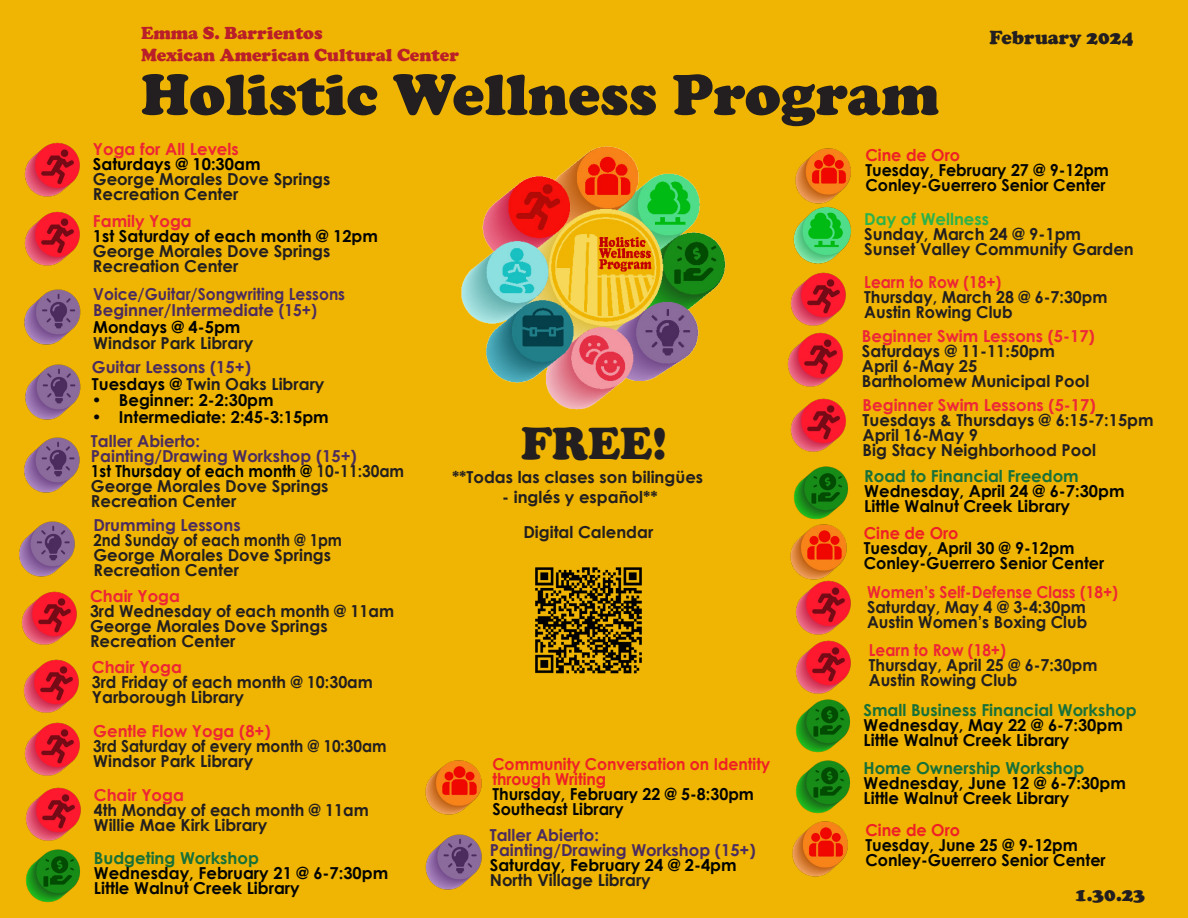
<style>
.page{position:relative;width:1188px;height:918px;background:#f0b502}
.page>*{position:absolute;margin:0;border:0;box-sizing:border-box;transform-origin:0 0}
.t1{font:900 60px "Cooper";color:#231f20}
.t2{font:900 46.5px "Cooper";color:#231f20}
.t3{font:900 19.5px "Cooper";color:#231f20}
.t4{font:900 18px "Cooper";color:#ba1f29}
.t5{font:700 16.5px/15px "Century Gothic";color:#231f20}
.t6{font:700 16.5px "Century Gothic";color:#040503}
.t7{font:700 16.5px "Century Gothic";color:#4b2c5e}
.t8{font:700 16.5px "Century Gothic";color:#187039}
.t9{font:700 16.5px "Century Gothic";color:#ed2535}
.t10{font:700 16.5px "Century Gothic";color:#ed2535;scale:.93 1}
.t11{font:700 16.5px/16.5px "Century Gothic";color:#4b2c5e;scale:.94 1}
.t12{font:700 16.5px "Century Gothic";color:#ed2738}
.t13{font:700 16.5px/15px "Century Gothic";color:#ee2026;scale:.95 1}
.t14{font:700 16.5px "Century Gothic";color:#000400;scale:.94 1}
.t15{font:700 16.5px "Century Gothic";color:#231f20;scale:.93 1}
.t16{font:700 16.5px "Century Gothic";color:#000}
.t17{font:700 16.5px "Century Gothic";color:#ee2026}
.t18{font:700 16.5px "Century Gothic";color:#000400}
.t19{font:700 16.5px "Century Gothic";color:#231f20;scale:.91 1}
.t20{font:700 16.5px "Century Gothic";color:#4a2b5f}
.t21{font:700 16.5px "Century Gothic";color:#2cb24b}
.s1{color:#4b2b5f}
.s2{color:#040503}
.s3{color:#231f20}
</style>
<div class="page">
<img style="left:461px;top:146px;width:265px;height:264px">
<img style="left:790px;top:272px;width:56px;height:54px">
<img style="left:25px;top:364px;width:56px;height:56px">
<img style="left:24px;top:289px;width:57px;height:56px">
<img style="left:19px;top:521px;width:56px;height:56px">
<img style="left:22px;top:591px;width:55px;height:54px">
<img style="left:425px;top:834px;width:57px;height:56px">
<img style="left:24px;top:437px;width:56px;height:56px">
<img style="left:793px;top:207px;width:58px;height:57px">
<img style="left:790px;top:398px;width:56px;height:54px">
<img style="left:24px;top:722px;width:55px;height:54px">
<img style="left:24px;top:211px;width:55px;height:55px">
<img style="left:535px;top:567px;width:107px;height:107px">
<img style="left:24px;top:142px;width:55px;height:55px">
<img style="left:425px;top:760px;width:57px;height:55px">
<img style="left:795px;top:148px;width:56px;height:56px">
<img style="left:23px;top:659px;width:56px;height:54px">
<img style="left:790px;top:524px;width:57px;height:53px">
<img style="left:25px;top:787px;width:56px;height:54px">
<img style="left:26px;top:849px;width:54px;height:54px">
<img style="left:794px;top:466px;width:54px;height:54px">
<img style="left:795px;top:640px;width:56px;height:113px">
<img style="left:796px;top:760px;width:54px;height:54px">
<img style="left:787px;top:332px;width:56px;height:55px">
<img style="left:795px;top:577px;width:56px;height:58px">
<img style="left:792px;top:821px;width:56px;height:56px">
<p class="t4" style="left:141px;top:23px;width:183px">Emma S. Barrientos</p>
<p class="t4" style="left:141px;top:44px;width:319px">Mexican American Cultural Center</p>
<p class="t1" style="left:141px;top:60px;width:800px">Holistic Wellness Program</p>
<p class="t3" style="left:990px;top:26px;width:145px">February 2024</p>
<p class="t9" style="left:93px;top:137px;width:147px">Yoga for All Levels</p>
<p class="t16" style="left:93px;top:152px;width:169px">Saturdays @ 10:30am</p>
<p class="t5" style="left:93px;top:171px;width:239px">George Morales Dove Springs<br>Recreation Center</p>
<p class="t9" style="left:93px;top:209px;width:100px">Family Yoga</p>
<p class="t6" style="left:93px;top:224px;width:287px">1st Saturday of each month @ 12pm</p>
<p class="t5" style="left:93px;top:243px;width:239px">George Morales Dove Springs<br>Recreation Center</p>
<p class="t11" style="left:93px;top:285px;width:269px">Voice/Guitar/Songwriting Lessons<br><span class="s1">Beginner/Intermediate (15+)</span></p>
<p class="t16" style="left:93px;top:314px;width:149px">Mondays @ 4-5pm</p>
<p class="t5" style="left:93px;top:335px;width:162px">Windsor Park Library</p>
<p class="t20" style="left:92px;top:355px;width:161px">Guitar Lessons (15+)</p>
<p class="t5" style="left:92px;top:376px;width:234px"><span class="s2">Tuesdays @</span> Twin Oaks Library</p>
<p class="t6" style="left:92px;top:388px;width:183px">• Beginner: 2-2:30pm</p>
<p class="t6" style="left:92px;top:404px;width:238px">• Intermediate: 2:45-3:15pm</p>
<p class="t7" style="left:91px;top:428px;width:111px">Taller Abierto:</p>
<p class="t7" style="left:91px;top:443px;width:267px">Painting/Drawing Workshop (15+)</p>
<p class="t14" style="left:91px;top:458px;width:335px">1st Thursday of each month @ <span class="s3">10-11:30am</span></p>
<p class="t5" style="left:91px;top:478px;width:239px">George Morales Dove Springs</p>
<p class="t5" style="left:91px;top:493px;width:147px">Recreation Center</p>
<p class="t7" style="left:93px;top:513px;width:149px">Drumming Lessons</p>
<p class="t19" style="left:93px;top:528px;width:275px">2nd Sunday of each month @ 1pm</p>
<p class="t5" style="left:93px;top:547px;width:239px">George Morales Dove Springs</p>
<p class="t5" style="left:93px;top:562px;width:147px">Recreation Center</p>
<p class="t9" style="left:90px;top:584px;width:92px">Chair Yoga</p>
<p class="t5" style="left:90px;top:603px;width:306px">3rd Wednesday of each month @ 11am</p>
<p class="t5" style="left:90px;top:618px;width:239px">George Morales Dove Springs</p>
<p class="t5" style="left:90px;top:633px;width:147px">Recreation Center</p>
<p class="t9" style="left:92px;top:654px;width:92px">Chair Yoga</p>
<p class="t5" style="left:92px;top:674px;width:283px">3rd Friday of each month @ 10:30am</p>
<p class="t5" style="left:92px;top:689px;width:154px">Yarborough Library</p>
<p class="t9" style="left:93px;top:719px;width:179px">Gentle Flow Yoga (8+)</p>
<p class="t15" style="left:93px;top:734px;width:317px">3rd Saturday of every month @ 10:30am</p>
<p class="t5" style="left:93px;top:753px;width:162px">Windsor Park Library</p>
<p class="t9" style="left:94px;top:783px;width:92px">Chair Yoga</p>
<p class="t5" style="left:94px;top:802px;width:276px">4th Monday of each month @ 11am</p>
<p class="t5" style="left:94px;top:817px;width:175px">Willie Mae Kirk Library</p>
<p class="t8" style="left:94px;top:846px;width:167px">Budgeting Workshop</p>
<p class="t6" style="left:94px;top:861px;width:296px">Wednesday, February 21 @ 6-7:30pm</p>
<p class="t6" style="left:94px;top:876px;width:207px">Little Walnut Creek Library</p>
<p class="t2" style="left:521px;top:416px;width:147px">FREE!</p>
<p class="t5" style="left:452px;top:469px;width:253px">**Todas las clases son bilingües</p>
<p class="t5" style="left:502px;top:489px;width:157px">- inglés y español**</p>
<p class="t5" style="left:523px;top:523px;width:132px">Digital Calendar</p>
<p class="t13" style="left:492px;top:755px;width:294px">Community Conversation on Identity through Writing</p>
<p class="t6" style="left:492px;top:781px;width:263px">Thursday, February 22 @ 5-8:30pm</p>
<p class="t6" style="left:492px;top:796px;width:133px">Southeast Library</p>
<p class="t7" style="left:490px;top:823px;width:111px">Taller Abierto:</p>
<p class="t7" style="left:490px;top:838px;width:267px">Painting/Drawing Workshop (15+)</p>
<p class="t18" style="left:490px;top:853px;width:248px">Saturday, February 24 @ 2-4pm</p>
<p class="t5" style="left:490px;top:872px;width:163px">North Village Library</p>
<p class="t17" style="left:865px;top:143px;width:96px">Cine de Oro</p>
<p class="t6" style="left:865px;top:158px;width:245px">Tuesday, February 27 @ 9-12pm</p>
<p class="t6" style="left:865px;top:173px;width:242px">Conley-Guerrero Senior Center</p>
<p class="t21" style="left:864px;top:206px;width:126px">Day of Wellness</p>
<p class="t5" style="left:864px;top:226px;width:218px">Sunday, March 24 @ 9-1pm</p>
<p class="t5" style="left:864px;top:241px;width:271px">Sunset Valley Community Garden</p>
<p class="t10" style="left:864px;top:269px;width:149px">Learn to Row (18+)</p>
<p class="t5" style="left:864px;top:288px;width:245px">Thursday, March 28 @ 6-7:30pm</p>
<p class="t5" style="left:864px;top:303px;width:150px">Austin Rowing Club</p>
<p class="t12" style="left:862px;top:324px;width:234px">Beginner Swim Lessons (5-17)</p>
<p class="t5" style="left:862px;top:343px;width:195px">Saturdays @ 11-11:50pm</p>
<p class="t5" style="left:862px;top:358px;width:117px">April 6-May 25</p>
<p class="t5" style="left:862px;top:373px;width:229px">Bartholomew Municipal Pool</p>
<p class="t12" style="left:863px;top:393px;width:234px">Beginner Swim Lessons (5-17)</p>
<p class="t5" style="left:863px;top:412px;width:293px">Tuesdays &amp; Thursdays @ 6:15-7:15pm</p>
<p class="t5" style="left:863px;top:427px;width:117px">April 16-May 9</p>
<p class="t5" style="left:863px;top:442px;width:235px">Big Stacy Neighborhood Pool</p>
<p class="t8" style="left:864px;top:463px;width:216px">Road to Financial Freedom</p>
<p class="t6" style="left:864px;top:478px;width:262px">Wednesday, April 24 @ 6-7:30pm</p>
<p class="t6" style="left:864px;top:493px;width:207px">Little Walnut Creek Library</p>
<p class="t17" style="left:864px;top:521px;width:96px">Cine de Oro</p>
<p class="t6" style="left:864px;top:536px;width:212px">Tuesday, April 30 @ 9-12pm</p>
<p class="t6" style="left:864px;top:551px;width:242px">Conley-Guerrero Senior Center</p>
<p class="t10" style="left:867px;top:579px;width:271px">Women’s Self-Defense Class (18+)</p>
<p class="t5" style="left:867px;top:599px;width:220px">Saturday, May 4 @ 3-4:30pm</p>
<p class="t5" style="left:867px;top:614px;width:222px">Austin Women’s Boxing Club</p>
<p class="t10" style="left:869px;top:637px;width:149px">Learn to Row (18+)</p>
<p class="t5" style="left:869px;top:657px;width:230px">Thursday, April 25 @ 6-7:30pm</p>
<p class="t5" style="left:869px;top:672px;width:150px">Austin Rowing Club</p>
<p class="t8" style="left:864px;top:697px;width:275px">Small Business Financial Workshop</p>
<p class="t6" style="left:864px;top:712px;width:261px">Wednesday, May 22 @ 6-7:30pm</p>
<p class="t6" style="left:864px;top:727px;width:207px">Little Walnut Creek Library</p>
<p class="t8" style="left:864px;top:756px;width:222px">Home Ownership Workshop</p>
<p class="t6" style="left:864px;top:771px;width:264px">Wednesday, June 12 @ 6-7:30pm</p>
<p class="t6" style="left:864px;top:786px;width:207px">Little Walnut Creek Library</p>
<p class="t17" style="left:865px;top:818px;width:96px">Cine de Oro</p>
<p class="t6" style="left:865px;top:833px;width:214px">Tuesday, June 25 @ 9-12pm</p>
<p class="t6" style="left:865px;top:848px;width:242px">Conley-Guerrero Senior Center</p>
<p class="t3" style="left:1075px;top:883px;width:72px">1.30.23</p>
</div>
